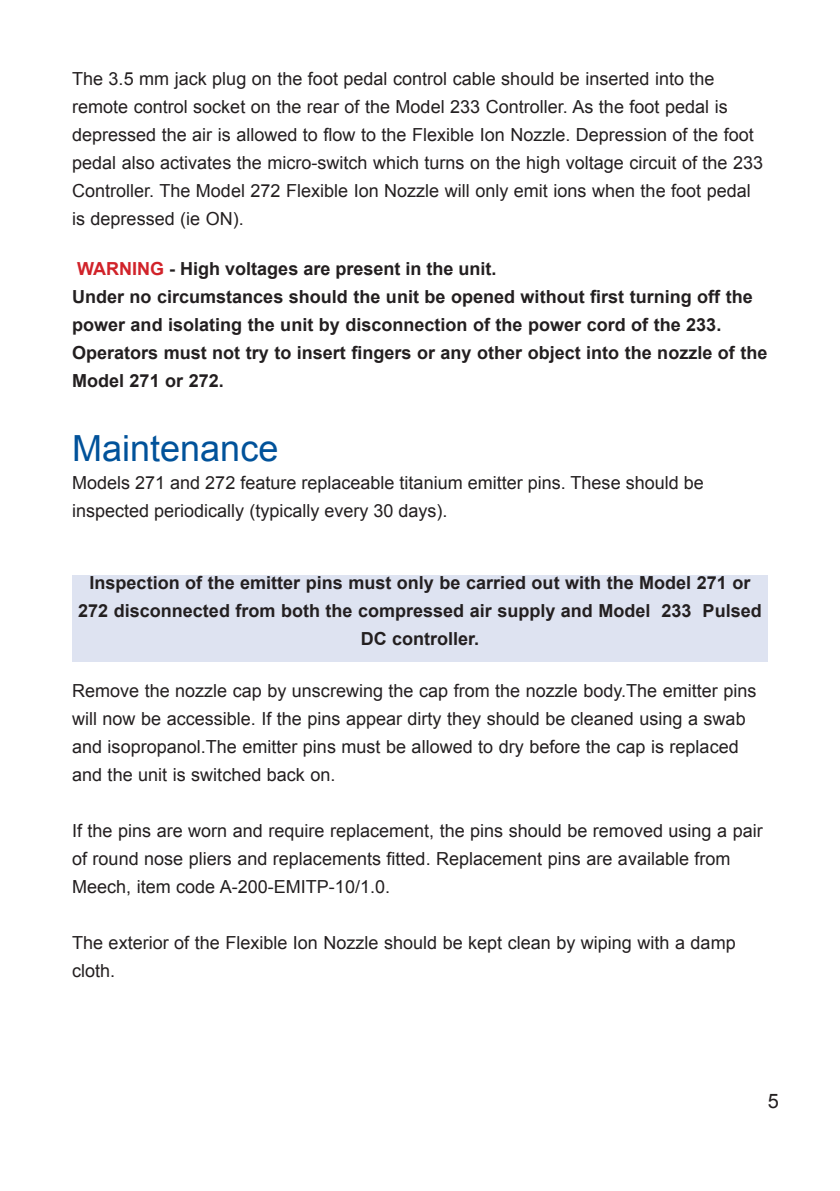
<style>
.page{position:relative;width:840px;height:1191px;background:#fff}
.page>*{position:absolute;margin:0;border:0;box-sizing:border-box;transform-origin:0 0}
.t1{font:36px "Arial";color:#01529a}
.t2{font:20px "Arial";color:#231f20}
.t3{font:18px/28px "Arial";color:#231f20}
.t4{font:700 18px/28px "Arial";color:#231f20}
.s1{color:#d1232a}
</style>
<div class="page">
<div style="left:72px;top:575px;width:695px;height:86px;background:#dee3f1"></div>
<p class="t3" style="left:72px;top:65px;width:692px">The 3.5 mm jack plug on the foot pedal control cable should be inserted into the remote control socket on the rear of the Model 233 Controller. As the foot pedal is depressed the air is allowed to flow to the Flexible Ion Nozzle. Depression of the foot pedal also activates the micro-switch which turns on the high voltage circuit of the 233<br>Controller. The Model 272 Flexible Ion Nozzle will only emit ions when the foot pedal is depressed (ie ON).</p>
<p class="t4" style="left:72px;top:255px;width:696px"><span class="s1">WARNING</span> - High voltages are present in the unit.<br>Under no circumstances should the unit be opened without first turning off the power and isolating the unit by disconnection of the power cord of the 233.<br>Operators must not try to insert fingers or any other object into the nozzle of the Model 271 or 272.</p>
<h1 class="t1" style="left:72px;top:424px;width:208px">Maintenance</h1>
<p class="t3" style="left:72px;top:469px;width:633px">Models 271 and 272 feature replaceable titanium emitter pins. These should be inspected periodically (typically every 30 days).</p>
<p class="t4" style="left:78px;top:569px;width:684px;text-align:center">Inspection of the emitter pins must only be carried out with the Model 271 or<br>272 disconnected from both the compressed air supply and Model 233 Pulsed<br>DC controller.</p>
<p class="t3" style="left:72px;top:677px;width:685px">Remove the nozzle cap by unscrewing the cap from the nozzle body.The emitter pins will now be accessible. If the pins appear dirty they should be cleaned using a swab and isopropanol.The emitter pins must be allowed to dry before the cap is replaced and the unit is switched back on.</p>
<p class="t3" style="left:72px;top:817px;width:691px">If the pins are worn and require replacement, the pins should be removed using a pair of round nose pliers and replacements fitted. Replacement pins are available from<br>Meech, item code A-200-EMITP-10/1.0.</p>
<p class="t3" style="left:72px;top:929px;width:664px">The exterior of the Flexible Ion Nozzle should be kept clean by wiping with a damp cloth.</p>
<p class="t2" style="left:767px;top:1087px;width:13px">5</p>
</div>
